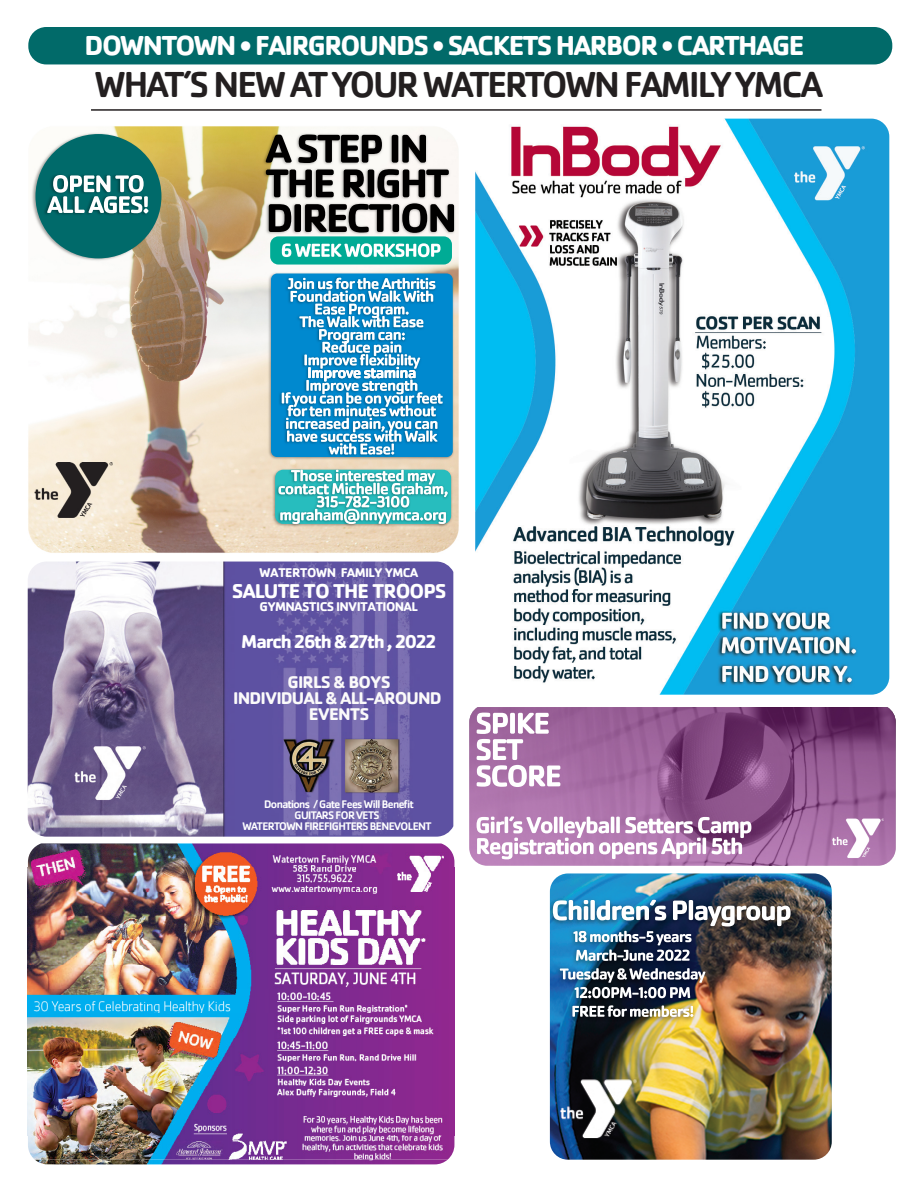
<style>
.page{position:relative;width:918px;height:1188px;background:#fff}
.page>*{position:absolute;margin:0;border:0;box-sizing:border-box;transform-origin:0 0}
.t1{font:500 37.5px "Cachet Pro";letter-spacing:-.05em;color:#231f20}
.t2{font:700 28.5px "Cachet Pro";letter-spacing:-.05em;color:#fff}
.t3{font:700 20.7px "Cachet Std";letter-spacing:-.05em;color:#fff}
.t4{font:700 19.35px "Cachet Pro";letter-spacing:-.05em;color:#fff}
.t5{font:700 17.55px/16px "Cachet Std";letter-spacing:-.05em;color:#fbfafa;text-align:center}
.t6{font:700 13.2px "Cachet Std";letter-spacing:-.05em;color:#fff}
.t7{font:500 11.4px/11.1px "Cachet Pro";letter-spacing:-.05em;color:#fff;text-align:center}
</style>
<div class="page">
<div style="left:28px;top:27px;width:864px;height:37px;background:#016a69;border-radius:18px"></div>
<hr style="left:91px;top:109px;width:730px;height:2px;background:#231f20">
<img style="left:28px;top:843px;width:426px;height:317px">
<img style="left:35px;top:1160px;width:412px;height:4px">
<img style="left:28px;top:126px;width:431px;height:427px">
<img style="left:271px;top:274px;width:182px;height:183px">
<img style="left:270px;top:236px;width:182px;height:29px">
<img style="left:35px;top:134px;width:126px;height:124px">
<img style="left:275px;top:470px;width:176px;height:54px">
<img style="left:475px;top:119px;width:414px;height:576px">
<img style="left:469px;top:707px;width:427px;height:159px">
<img style="left:28px;top:562px;width:425px;height:275px">
<img style="left:550px;top:873px;width:282px;height:287px">
<p class="t2" style="left:85px;top:27px;width:721px">DOWNTOWN • FAIRGROUNDS • SACKETS HARBOR • CARTHAGE</p>
<p class="t1" style="left:95px;top:63px;width:730px">WHAT’S NEW AT YOUR WATERTOWN FAMILY YMCA</p>
<p class="t6" style="left:259px;top:564px;width:161px">WATERTOWN FAMILY YMCA</p>
<p class="t6" style="left:260px;top:598px;width:160px">GYMNASTICS INVITATIONAL</p>
<p class="t3" style="left:232px;top:577px;width:216px">SALUTE TO THE TROOPS</p>
<p class="t4" style="left:241px;top:629px;width:196px">March 26th &amp; 27th , 2022</p>
<p class="t5" style="left:233px;top:674px;width:210px">GIRLS &amp; BOYS<br>INDIVIDUAL &amp; ALL-AROUND<br>EVENTS</p>
<p class="t7" style="left:243px;top:799px;width:190px">Donations / Gate Fees Will Benefit<br>GUITARS FOR VETS<br>WATERTOWN FIREFIGHTERS BENEVOLENT</p>
</div>
